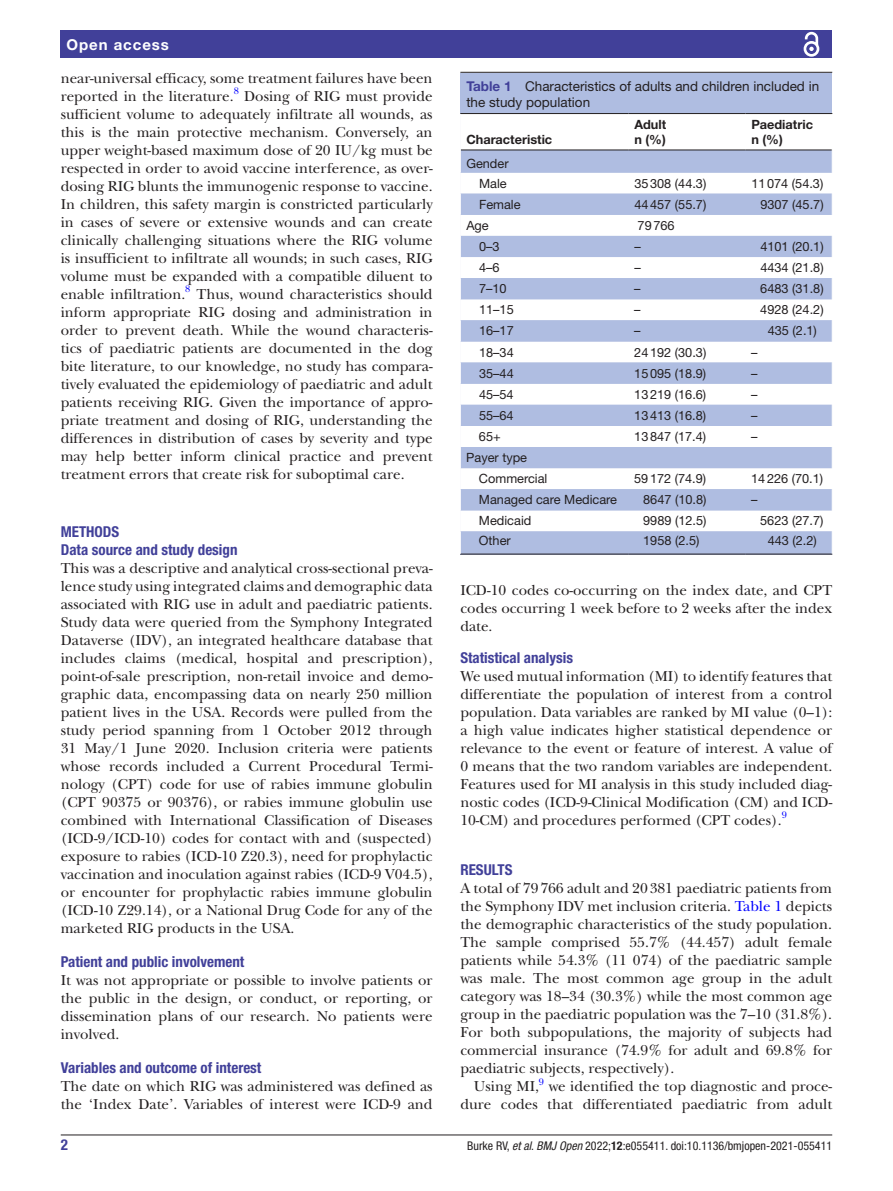
<style>
.page{position:relative;width:893px;height:1191px;background:#fff}
.page>*{position:absolute;margin:0;border:0;box-sizing:border-box;transform-origin:0 0}
.t1{font:15px/18px "New Baskerville";color:#231f20;text-align:justify}
.t2{font:700 condensed 15px/18px "Helvetica Neue LT Std";color:#414099}
.t3{font:700 15px "Helvetica Neue LT Std";letter-spacing:.065em;color:#fff}
.t4{font:13.5px/16.5px "Helvetica Neue LT Std";color:#231f20}
.t5{font:12.75px/19.6px "Helvetica Neue LT Std";color:#231f20;text-align:right}
.t6{font:700 12.75px/15.3px "Helvetica Neue LT Std";color:#231f20}
.t7{font:condensed 12px "Helvetica Neue LT Std";color:#231f20}
.t8{font:9.9px "New Baskerville";color:#00f}
.s1{font-weight:700;color:#414099}
.s2{color:#00f}
.s3{font-style:italic}
.s4{font-weight:700}
</style>
<div class="page">
<hr style="left:61px;top:1134px;width:771px;height:1px;background:#231f20">
<div style="left:61px;top:31px;width:771px;height:27px;background:#414099"></div>
<svg style="left:803px;top:31px;width:17px;height:26px"></svg>
<div style="left:460px;top:73px;width:372px;height:481px;background:#afbde1"></div>
<hr style="left:460px;top:72px;width:372px;height:1px;background:#231f20">
<div style="left:461px;top:114px;width:371px;height:36px;background:#fff"></div>
<svg style="left:461px;top:151px;width:371px;height:403px"></svg>
<hr style="left:460px;top:113px;width:168px;height:1px;background:#231f20">
<hr style="left:460px;top:150px;width:168px;height:1px;background:#231f20">
<hr style="left:628px;top:113px;width:117px;height:1px;background:#231f20">
<hr style="left:628px;top:150px;width:117px;height:1px;background:#231f20">
<hr style="left:745px;top:113px;width:87px;height:1px;background:#231f20">
<hr style="left:745px;top:150px;width:87px;height:1px;background:#231f20">
<hr style="left:460px;top:554px;width:168px;height:1px;background:#231f20">
<hr style="left:628px;top:554px;width:117px;height:1px;background:#231f20">
<hr style="left:745px;top:554px;width:87px;height:1px;background:#231f20">
<hr style="left:460px;top:114px;width:1px;height:36px;background:#fff">
<svg style="left:460px;top:150px;width:1px;height:404px"></svg>
<p class="t3" style="left:66px;top:35px;width:104px">Open access</p>
<p class="t1" style="left:61px;top:69px;width:373px">near-universal efficacy, some treatment failures have been reported in the literature.</p>
<p class="t8" style="left:234px;top:85px;width:7px">8</p>
<p class="t1" style="left:61px;top:87px;width:373px;text-indent:183px">Dosing of RIG must provide sufficient volume to adequately infiltrate all wounds, as this is the main protective mechanism. Conversely, an upper weight-based maximum dose of 20 IU/kg must be respected in order to avoid vaccine interference, as over&shy;dosing RIG blunts the immunogenic response to vaccine.<br>In children, this safety margin is constricted particularly in cases of severe or extensive wounds and can create clinically challenging situations where the RIG volume is insufficient to infiltrate all wounds; in such cases, RIG volume must be expanded with a compatible diluent to enable infiltration.</p>
<p class="t8" style="left:185px;top:283px;width:7px">8</p>
<p class="t1" style="left:61px;top:285px;width:373px;text-indent:136px">Thus, wound characteristics should inform appropriate RIG dosing and administration in order to prevent death. While the wound characteris&shy;tics of paediatric patients are documented in the dog bite literature, to our knowledge, no study has compara&shy;tively evaluated the epidemiology of paediatric and adult patients receiving RIG. Given the importance of appro&shy;priate treatment and dosing of RIG, understanding the differences in distribution of cases by severity and type may help better inform clinical practice and prevent treatment errors that create risk for suboptimal care.</p>
<p class="t2" style="left:61px;top:522px;width:178px">METHODS<br>Data source and study design</p>
<p class="t1" style="left:61px;top:559px;width:373px">This was a descriptive and analytical cross-sectional preva&shy;lence study using integrated claims and demographic data associated with RIG use in adult and paediatric patients.<br>Study data were queried from the Symphony Integrated Dataverse (IDV), an integrated healthcare database that includes claims (medical, hospital and prescription), point-of-sale prescription, non-retail invoice and demo&shy;graphic data, encompassing data on nearly 250 million patient lives in the USA. Records were pulled from the study period spanning from 1 October 2012 through 31 May/1 June 2020. Inclusion criteria were patients whose records included a Current Procedural Termi&shy;nology (CPT) code for use of rabies immune globulin (CPT 90375 or 90376), or rabies immune globulin use combined with International Classification of Diseases (ICD-9/ICD-10) codes for contact with and (suspected) exposure to rabies (ICD-10 Z20.3), need for prophylactic vaccination and inoculation against rabies (ICD-9 V04.5), or encounter for prophylactic rabies immune globulin (ICD-10 Z29.14), or a National Drug Code for any of the marketed RIG products in the USA.</p>
<p class="t2" style="left:61px;top:952px;width:185px">Patient and public involvement</p>
<p class="t1" style="left:61px;top:971px;width:373px">It was not appropriate or possible to involve patients or the public in the design, or conduct, or reporting, or dissemination plans of our research. No patients were involved.</p>
<p class="t2" style="left:61px;top:1058px;width:202px">Variables and outcome of interest</p>
<p class="t1" style="left:61px;top:1077px;width:373px">The date on which RIG was administered was defined as the ‘Index Date’. Variables of interest were ICD-9 and</p>
<p class="t4" style="left:466px;top:77px;width:354px"><span class="s1">Table 1</span> Characteristics of adults and children included in the study population</p>
<p class="t6" style="left:466px;top:131px;width:87px">Characteristic</p>
<p class="t6" style="left:634px;top:116px;width:33px">Adult n (%)</p>
<p class="t6" style="left:751px;top:116px;width:63px">Paediatric n (%)</p>
<p class="t5" style="left:466px;top:153px;width:44px">Gender<br>Male</p>
<p class="t5" style="left:634px;top:173px;width:73px">35308 (44.3)</p>
<p class="t5" style="left:751px;top:173px;width:73px">11074 (54.3)</p>
<p class="t5" style="left:479px;top:194px;width:43px">Female</p>
<p class="t5" style="left:634px;top:194px;width:73px">44457 (55.7)</p>
<p class="t5" style="left:760px;top:194px;width:65px">9307 (45.7)</p>
<p class="t5" style="left:466px;top:215px;width:24px">Age</p>
<p class="t5" style="left:638px;top:215px;width:39px">79766</p>
<p class="t5" style="left:479px;top:236px;width:22px">0–3</p>
<p class="t5" style="left:634px;top:236px;width:8px">–</p>
<p class="t5" style="left:760px;top:236px;width:65px">4101 (20.1)</p>
<p class="t5" style="left:479px;top:257px;width:22px">4–6</p>
<p class="t5" style="left:634px;top:257px;width:8px">–</p>
<p class="t5" style="left:760px;top:257px;width:65px">4434 (21.8)</p>
<p class="t5" style="left:479px;top:279px;width:29px">7–10</p>
<p class="t5" style="left:634px;top:279px;width:8px">–</p>
<p class="t5" style="left:760px;top:279px;width:65px">6483 (31.8)</p>
<p class="t5" style="left:479px;top:300px;width:36px">11–15</p>
<p class="t5" style="left:634px;top:300px;width:8px">–</p>
<p class="t5" style="left:760px;top:300px;width:65px">4928 (24.2)</p>
<p class="t5" style="left:479px;top:321px;width:36px">16–17</p>
<p class="t5" style="left:634px;top:321px;width:8px">–</p>
<p class="t5" style="left:768px;top:321px;width:51px">435 (2.1)</p>
<p class="t5" style="left:479px;top:342px;width:36px">18–34</p>
<p class="t5" style="left:634px;top:342px;width:73px">24192 (30.3)</p>
<p class="t5" style="left:751px;top:342px;width:8px">–</p>
<p class="t5" style="left:479px;top:363px;width:36px">35–44</p>
<p class="t5" style="left:634px;top:363px;width:73px">15095 (18.9)</p>
<p class="t5" style="left:751px;top:363px;width:8px">–</p>
<p class="t5" style="left:479px;top:384px;width:36px">45–54</p>
<p class="t5" style="left:634px;top:384px;width:73px">13219 (16.6)</p>
<p class="t5" style="left:751px;top:384px;width:8px">–</p>
<p class="t5" style="left:479px;top:405px;width:36px">55–64</p>
<p class="t5" style="left:634px;top:405px;width:73px">13413 (16.8)</p>
<p class="t5" style="left:751px;top:405px;width:8px">–</p>
<p class="t5" style="left:479px;top:426px;width:23px">65+</p>
<p class="t5" style="left:634px;top:426px;width:73px">13847 (17.4)</p>
<p class="t5" style="left:751px;top:426px;width:8px">–</p>
<p class="t5" style="left:479px;top:447px;width:70px;line-height:21.1px;text-align:left;text-indent:-13px">Payer type<br>Commercial</p>
<p class="t5" style="left:634px;top:469px;width:73px">59172 (74.9)</p>
<p class="t5" style="left:751px;top:469px;width:73px">14226 (70.1)</p>
<p class="t5" style="left:479px;top:490px;width:140px">Managed care Medicare</p>
<p class="t5" style="left:643px;top:490px;width:65px">8647 (10.8)</p>
<p class="t5" style="left:751px;top:490px;width:8px">–</p>
<p class="t5" style="left:479px;top:511px;width:54px">Medicaid</p>
<p class="t5" style="left:643px;top:511px;width:65px">9989 (12.5)</p>
<p class="t5" style="left:760px;top:511px;width:65px">5623 (27.7)</p>
<p class="t5" style="left:479px;top:530px;width:33px">Other</p>
<p class="t5" style="left:643px;top:530px;width:58px">1958 (2.5)</p>
<p class="t5" style="left:768px;top:530px;width:51px">443 (2.2)</p>
<p class="t1" style="left:460px;top:581px;width:373px">ICD-10 codes co-occurring on the index date, and CPT codes occurring 1 week before to 2 weeks after the index date.</p>
<p class="t2" style="left:460px;top:648px;width:114px">Statistical analysis</p>
<p class="t1" style="left:460px;top:667px;width:373px">We used mutual information (MI) to identify features that differentiate the population of interest from a control population. Data variables are ranked by MI value (0–1): a high value indicates higher statistical dependence or relevance to the event or feature of interest. A value of 0 means that the two random variables are independent.<br>Features used for MI analysis in this study included diag&shy;nostic codes (ICD-9-Clinical Modification (CM) and ICD-10-CM) and procedures performed (CPT codes).<sup>9</sup></p>
<p class="t2" style="left:460px;top:860px;width:54px">RESULTS</p>
<p class="t1" style="left:460px;top:879px;width:373px">A total of 79766 adult and 20381 paediatric patients from the Symphony IDV met inclusion criteria. <span class="s2">Table 1</span> depicts the demographic characteristics of the study population.<br>The sample comprised 55.7% (44.457) adult female patients while 54.3% (11 074) of the paediatric sample was male. The most common age group in the adult category was 18–34 (30.3%) while the most common age group in the paediatric population was the 7–10 (31.8%).<br>For both subpopulations, the majority of subjects had commercial insurance (74.9% for adult and 69.8% for paediatric subjects, respectively).</p>
<p class="t1" style="left:460px;top:1077px;width:373px;text-align:right">Using MI,<sup>9</sup> we identified the top diagnostic and proce&shy;dure codes that differentiated paediatric from adult</p>
<p class="t2" style="left:61px;top:1135px;width:9px">2</p>
<p class="t7" style="left:467px;top:1138px;width:366px">Burke RV, <span class="s3">et al</span>. <span class="s3">BMJ Open</span> 2022;<span class="s4">12</span>:e055411. doi:10.1136/bmjopen-2021-055411</p>
</div>
